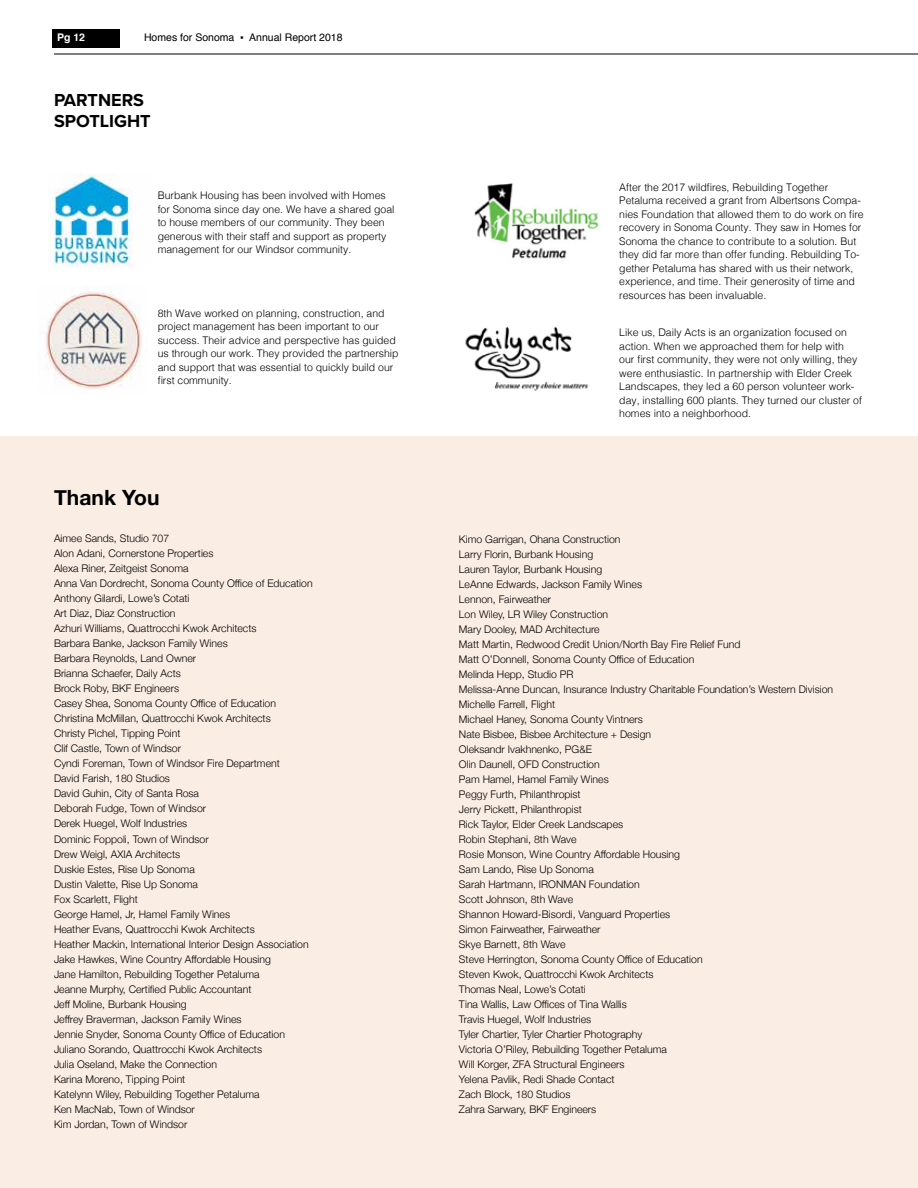
<style>
.page{position:relative;width:918px;height:1188px;background:#fff}
.page>*{position:absolute;margin:0;border:0;box-sizing:border-box;transform-origin:0 0}
.t1{font:700 21px "Helvetica Neue";letter-spacing:.005em;color:#000}
.t2{font:700 18px/21px "Proxima Nova";color:#000}
.t3{font:300 10.5px/15px "Helvetica Neue";color:#000}
.t4{font:300 10.5px/13.5px "Helvetica";color:#000}
.t5{font:10.5px "Helvetica";color:#000}
.t6{font:700 10.5px "Helvetica";color:#fff}
.s1{font-family:"Franklin Gothic"}
</style>
<div class="page">
<hr style="left:54px;top:54px;width:864px;height:1px;background:#000">
<div style="left:52px;top:29px;width:68px;height:19px;background:#000"></div>
<img style="left:48px;top:174px;width:85px;height:94px">
<img style="left:465px;top:326px;width:124px;height:65px">
<img style="left:44px;top:287px;width:98px;height:102px">
<img style="left:474px;top:183px;width:125px;height:76px">
<div style="left:0;top:437px;width:918px;height:751px;background:#faede3"></div>
<p class="t6" style="left:57px;top:29px;width:30px">Pg 12</p>
<p class="t5" style="left:144px;top:29px;width:200px">Homes for Sonoma <span class="s1">▪</span> Annual Report 2018</p>
<h2 class="t2" style="left:54px;top:90px;width:98px">PARTNERS<br>SPOTLIGHT</h2>
<p class="t4" style="left:158px;top:188px;width:238px">Burbank Housing has been involved with Homes for Sonoma since day one. We have a shared goal to house members of our community. They been generous with their staff and support as property management for our Windsor community.</p>
<p class="t4" style="left:619px;top:179px;width:246px">After the 2017 wildfires, Rebuilding Together Petaluma received a grant from Albertsons Compa&shy;nies Foundation that allowed them to do work on fire recovery in Sonoma County. They saw in Homes for Sonoma the chance to contribute to a solution. But they did far more than offer funding. Rebuilding To&shy;gether Petaluma has shared with us their network, experience, and time. Their generosity of time and resources has been invaluable.</p>
<p class="t4" style="left:158px;top:306px;width:242px">8th Wave worked on planning, construction, and project management has been important to our success. Their advice and perspective has guided us through our work. They provided the partnership and support that was essential to quickly build our first community.</p>
<p class="t4" style="left:619px;top:325px;width:244px">Like us, Daily Acts is an organization focused on action. When we approached them for help with<br>our first community, they were not only willing, they were enthusiastic. In partnership with Elder Creek Landscapes, they led a 60 person volunteer work&shy;day, installing 600 plants. They turned our cluster of homes into a neighborhood.</p>
<h1 class="t1" style="left:54px;top:481px;width:107px">Thank You</h1>
<p class="t3" style="left:54px;top:530px;width:260px">Aimee Sands, Studio 707<br>Alon Adani, Cornerstone Properties<br>Alexa Riner, Zeitgeist Sonoma<br>Anna Van Dordrecht, Sonoma County Office of Education Anthony Gilardi, Lowe’s Cotati<br>Art Diaz, Diaz Construction<br>Azhuri Williams, Quattrocchi Kwok Architects<br>Barbara Banke, Jackson Family Wines<br>Barbara Reynolds, Land Owner<br>Brianna Schaefer, Daily Acts<br>Brock Roby, BKF Engineers<br>Casey Shea, Sonoma County Office of Education Christina McMillan, Quattrocchi Kwok Architects<br>Christy Pichel, Tipping Point<br>Clif Castle, Town of Windsor<br>Cyndi Foreman, Town of Windsor Fire Department<br>David Farish, 180 Studios<br>David Guhin, City of Santa Rosa<br>Deborah Fudge, Town of Windsor<br>Derek Huegel, Wolf Industries<br>Dominic Foppoli, Town of Windsor<br>Drew Weigl, AXIA Architects<br>Duskie Estes, Rise Up Sonoma<br>Dustin Valette, Rise Up Sonoma<br>Fox Scarlett, Flight<br>George Hamel, Jr, Hamel Family Wines<br>Heather Evans, Quattrocchi Kwok Architects<br>Heather Mackin, International Interior Design Association Jake Hawkes, Wine Country Affordable Housing<br>Jane Hamilton, Rebuilding Together Petaluma<br>Jeanne Murphy, Certified Public Accountant<br>Jeff Moline, Burbank Housing<br>Jeffrey Braverman, Jackson Family Wines<br>Jennie Snyder, Sonoma County Office of Education Juliano Sorando, Quattrocchi Kwok Architects<br>Julia Oseland, Make the Connection<br>Karina Moreno, Tipping Point<br>Katelynn Wiley, Rebuilding Together Petaluma<br>Ken MacNab, Town of Windsor<br>Kim Jordan, Town of Windsor</p>
<p class="t3" style="left:459px;top:531px;width:376px">Kimo Garrigan, Ohana Construction<br>Larry Florin, Burbank Housing<br>Lauren Taylor, Burbank Housing<br>LeAnne Edwards, Jackson Family Wines<br>Lennon, Fairweather<br>Lon Wiley, LR Wiley Construction<br>Mary Dooley, MAD Architecture<br>Matt Martin, Redwood Credit Union/North Bay Fire Relief Fund<br>Matt O’Donnell, Sonoma County Office of Education<br>Melinda Hepp, Studio PR<br>Melissa-Anne Duncan, Insurance Industry Charitable Foundation’s Western Division Michelle Farrell, Flight<br>Michael Haney, Sonoma County Vintners<br>Nate Bisbee, Bisbee Architecture + Design<br>Oleksandr Ivakhnenko, PG&amp;E<br>Olin Daunell, OFD Construction<br>Pam Hamel, Hamel Family Wines<br>Peggy Furth, Philanthropist<br>Jerry Pickett, Philanthropist<br>Rick Taylor, Elder Creek Landscapes<br>Robin Stephani, 8th Wave<br>Rosie Monson, Wine Country Affordable Housing<br>Sam Lando, Rise Up Sonoma<br>Sarah Hartmann, IRONMAN Foundation<br>Scott Johnson, 8th Wave<br>Shannon Howard-Bisordi, Vanguard Properties<br>Simon Fairweather, Fairweather<br>Skye Barnett, 8th Wave<br>Steve Herrington, Sonoma County Office of Education<br>Steven Kwok, Quattrocchi Kwok Architects<br>Thomas Neal, Lowe’s Cotati<br>Tina Wallis, Law Offices of Tina Wallis<br>Travis Huegel, Wolf Industries<br>Tyler Chartier, Tyler Chartier Photography<br>Victoria O’Riley, Rebuilding Together Petaluma<br>Will Korger, ZFA Structural Engineers<br>Yelena Pavlik, Redi Shade Contact<br>Zach Block, 180 Studios<br>Zahra Sarwary, BKF Engineers</p>
</div>
